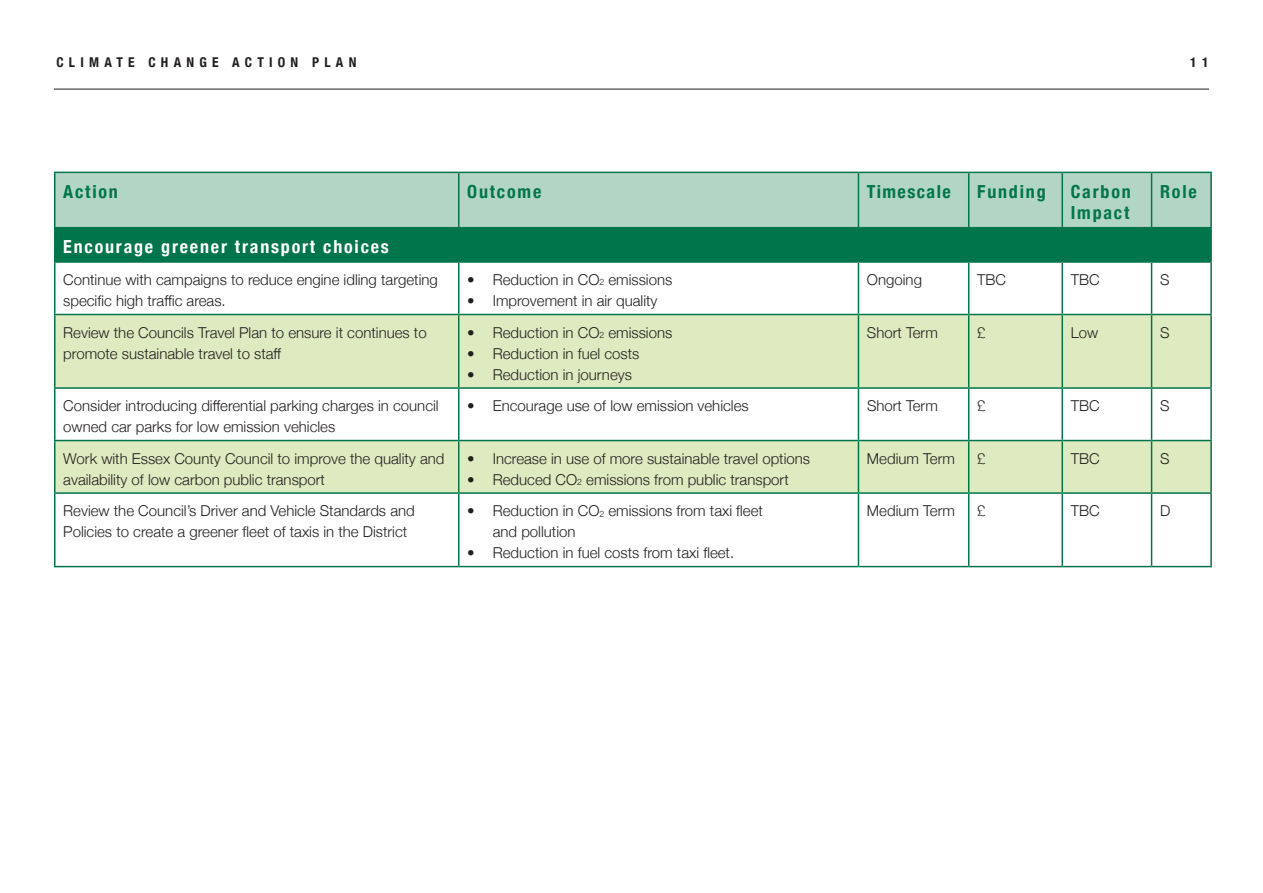
<style>
.page{position:relative;width:1263px;height:893px;background:#fff}
.page>*{position:absolute;margin:0;border:0;box-sizing:border-box;transform-origin:0 0}
.t1{font:700 condensed 18px/21px "Helvetica Neue";letter-spacing:.1em;color:#00754b}
.t2{font:700 condensed 18px "Helvetica Neue";letter-spacing:.1em;color:#fff}
.t3{font:700 condensed 18px "Helvetica Neue";letter-spacing:.08em;color:#00754b}
.t4{font:300 15px/21px "Helvetica Neue";color:#231f20}
.t5{font:700 condensed 13.5px "Helvetica Neue";letter-spacing:.39em;color:#231f20}
.s1{font-size:8.7px}
</style>
<div class="page">
<div style="left:56px;top:173px;width:1154px;height:54px;background:#b2d5c5"></div>
<div style="left:55px;top:228px;width:1156px;height:34px;background:#00754b"></div>
<svg style="left:56px;top:263px;width:1154px;height:303px"></svg>
<svg style="left:56px;top:315px;width:1154px;height:177px;fill:#deeac0"></svg>
<hr style="left:54px;top:261px;width:405px;height:2px;background:#00754b">
<hr style="left:54px;top:263px;width:2px;height:51px;background:#00754b">
<hr style="left:459px;top:261px;width:399px;height:2px;background:#00754b">
<hr style="left:458px;top:263px;width:1px;height:51px;background:#00754b">
<hr style="left:858px;top:261px;width:111px;height:2px;background:#00754b">
<hr style="left:858px;top:263px;width:1px;height:51px;background:#00754b">
<hr style="left:969px;top:261px;width:93px;height:2px;background:#00754b">
<hr style="left:968px;top:263px;width:1px;height:51px;background:#00754b">
<hr style="left:1062px;top:261px;width:89px;height:2px;background:#00754b">
<hr style="left:1061px;top:263px;width:2px;height:51px;background:#00754b">
<hr style="left:1151px;top:261px;width:61px;height:2px;background:#00754b">
<hr style="left:1151px;top:263px;width:1px;height:51px;background:#00754b">
<hr style="left:1210px;top:263px;width:2px;height:51px;background:#00754b">
<hr style="left:54px;top:314px;width:405px;height:1px;background:#00754b">
<hr style="left:54px;top:315px;width:2px;height:72px;background:#00754b">
<hr style="left:459px;top:314px;width:399px;height:1px;background:#00754b">
<hr style="left:458px;top:315px;width:1px;height:72px;background:#00754b">
<hr style="left:858px;top:314px;width:111px;height:1px;background:#00754b">
<hr style="left:858px;top:315px;width:1px;height:72px;background:#00754b">
<hr style="left:969px;top:314px;width:93px;height:1px;background:#00754b">
<hr style="left:968px;top:315px;width:1px;height:72px;background:#00754b">
<hr style="left:1062px;top:314px;width:89px;height:1px;background:#00754b">
<hr style="left:1061px;top:315px;width:2px;height:72px;background:#00754b">
<hr style="left:1151px;top:314px;width:61px;height:1px;background:#00754b">
<hr style="left:1151px;top:315px;width:1px;height:72px;background:#00754b">
<hr style="left:1210px;top:315px;width:2px;height:72px;background:#00754b">
<hr style="left:54px;top:387px;width:405px;height:2px;background:#00754b">
<hr style="left:54px;top:389px;width:2px;height:51px;background:#00754b">
<hr style="left:459px;top:387px;width:399px;height:2px;background:#00754b">
<hr style="left:458px;top:389px;width:1px;height:51px;background:#00754b">
<hr style="left:858px;top:387px;width:111px;height:2px;background:#00754b">
<hr style="left:858px;top:389px;width:1px;height:51px;background:#00754b">
<hr style="left:969px;top:387px;width:93px;height:2px;background:#00754b">
<hr style="left:968px;top:389px;width:1px;height:51px;background:#00754b">
<hr style="left:1062px;top:387px;width:89px;height:2px;background:#00754b">
<hr style="left:1061px;top:389px;width:2px;height:51px;background:#00754b">
<hr style="left:1151px;top:387px;width:61px;height:2px;background:#00754b">
<hr style="left:1151px;top:389px;width:1px;height:51px;background:#00754b">
<hr style="left:1210px;top:389px;width:2px;height:51px;background:#00754b">
<hr style="left:54px;top:440px;width:405px;height:1px;background:#00754b">
<hr style="left:54px;top:441px;width:2px;height:51px;background:#00754b">
<hr style="left:459px;top:440px;width:399px;height:1px;background:#00754b">
<hr style="left:458px;top:441px;width:1px;height:51px;background:#00754b">
<hr style="left:858px;top:440px;width:111px;height:1px;background:#00754b">
<hr style="left:858px;top:441px;width:1px;height:51px;background:#00754b">
<hr style="left:969px;top:440px;width:93px;height:1px;background:#00754b">
<hr style="left:968px;top:441px;width:1px;height:51px;background:#00754b">
<hr style="left:1062px;top:440px;width:89px;height:1px;background:#00754b">
<hr style="left:1061px;top:441px;width:2px;height:51px;background:#00754b">
<hr style="left:1151px;top:440px;width:61px;height:1px;background:#00754b">
<hr style="left:1151px;top:441px;width:1px;height:51px;background:#00754b">
<hr style="left:1210px;top:441px;width:2px;height:51px;background:#00754b">
<hr style="left:54px;top:492px;width:405px;height:2px;background:#00754b">
<hr style="left:54px;top:494px;width:2px;height:72px;background:#00754b">
<hr style="left:459px;top:492px;width:399px;height:2px;background:#00754b">
<hr style="left:458px;top:494px;width:1px;height:72px;background:#00754b">
<hr style="left:858px;top:492px;width:111px;height:2px;background:#00754b">
<hr style="left:858px;top:494px;width:1px;height:72px;background:#00754b">
<hr style="left:969px;top:492px;width:93px;height:2px;background:#00754b">
<hr style="left:968px;top:494px;width:1px;height:72px;background:#00754b">
<hr style="left:1062px;top:492px;width:89px;height:2px;background:#00754b">
<hr style="left:1061px;top:494px;width:2px;height:72px;background:#00754b">
<hr style="left:1151px;top:492px;width:61px;height:2px;background:#00754b">
<hr style="left:1151px;top:494px;width:1px;height:72px;background:#00754b">
<hr style="left:1210px;top:494px;width:2px;height:72px;background:#00754b">
<hr style="left:54px;top:566px;width:405px;height:1px;background:#00754b">
<hr style="left:459px;top:566px;width:399px;height:1px;background:#00754b">
<hr style="left:858px;top:566px;width:111px;height:1px;background:#00754b">
<hr style="left:969px;top:566px;width:93px;height:1px;background:#00754b">
<hr style="left:1062px;top:566px;width:89px;height:1px;background:#00754b">
<hr style="left:1151px;top:566px;width:61px;height:1px;background:#00754b">
<hr style="left:54px;top:228px;width:2px;height:33px;background:#00754b">
<hr style="left:1210px;top:228px;width:2px;height:33px;background:#00754b">
<hr style="left:54px;top:172px;width:405px;height:1px;background:#00754b">
<hr style="left:54px;top:173px;width:2px;height:54px;background:#00754b">
<hr style="left:459px;top:172px;width:399px;height:1px;background:#00754b">
<hr style="left:858px;top:172px;width:111px;height:1px;background:#00754b">
<hr style="left:969px;top:172px;width:93px;height:1px;background:#00754b">
<hr style="left:1062px;top:172px;width:89px;height:1px;background:#00754b">
<hr style="left:1061px;top:173px;width:2px;height:54px;background:#00754b">
<hr style="left:1151px;top:172px;width:61px;height:1px;background:#00754b">
<hr style="left:1151px;top:173px;width:1px;height:54px;background:#00754b">
<hr style="left:1210px;top:173px;width:2px;height:54px;background:#00754b">
<hr style="left:54px;top:227px;width:405px;height:1px;background:#00754b">
<hr style="left:459px;top:227px;width:399px;height:1px;background:#00754b">
<hr style="left:858px;top:227px;width:111px;height:1px;background:#00754b">
<hr style="left:969px;top:227px;width:93px;height:1px;background:#00754b">
<hr style="left:1062px;top:227px;width:89px;height:1px;background:#00754b">
<hr style="left:1151px;top:227px;width:61px;height:1px;background:#00754b">
<hr style="left:458px;top:173px;width:1px;height:54px;background:#00754b">
<hr style="left:858px;top:173px;width:1px;height:54px;background:#00754b">
<hr style="left:968px;top:173px;width:1px;height:54px;background:#00754b">
<hr style="left:54px;top:89px;width:1155px;height:1px;background:#231f20">
<p class="t5" style="left:56px;top:51px;width:302px">CLIMATE CHANGE ACTION PLAN</p>
<p class="t5" style="left:1190px;top:51px;width:20px">1 1</p>
<p class="t1" style="left:63px;top:180px;width:56px">Action</p>
<p class="t1" style="left:467px;top:180px;width:76px">Outcome</p>
<p class="t3" style="left:867px;top:177px;width:85px">Timescale</p>
<p class="t1" style="left:977px;top:180px;width:70px">Funding</p>
<p class="t1" style="left:1071px;top:180px;width:61px">Carbon<br>Impact</p>
<p class="t1" style="left:1160px;top:180px;width:38px">Role</p>
<p class="t2" style="left:63px;top:232px;width:327px">Encourage greener transport choices</p>
<p class="t4" style="left:63px;top:268px;width:376px">Continue with campaigns to reduce engine idling targeting specific high traffic areas.</p>
<p class="t4" style="left:467px;top:268px;width:207px">• Reduction in CO<span class="s1">2</span> emissions</p>
<p class="t4" style="left:867px;top:268px;width:57px">Ongoing</p>
<p class="t4" style="left:977px;top:268px;width:30px">TBC</p>
<p class="t4" style="left:1071px;top:268px;width:30px">TBC</p>
<p class="t4" style="left:1160px;top:268px;width:11px">S</p>
<p class="t4" style="left:467px;top:289px;width:192px">• Improvement in air quality</p>
<p class="t4" style="left:63px;top:321px;width:365px">Review the Councils Travel Plan to ensure it continues to promote sustainable travel to staff</p>
<p class="t4" style="left:467px;top:321px;width:207px">• Reduction in CO<span class="s1">2</span> emissions</p>
<p class="t4" style="left:467px;top:342px;width:174px">• Reduction in fuel costs</p>
<p class="t4" style="left:467px;top:363px;width:166px">• Reduction in journeys</p>
<p class="t4" style="left:867px;top:321px;width:72px">Short Term</p>
<p class="t4" style="left:977px;top:321px;width:10px">£</p>
<p class="t4" style="left:1071px;top:321px;width:29px">Low</p>
<p class="t4" style="left:1160px;top:321px;width:11px">S</p>
<p class="t4" style="left:63px;top:394px;width:377px">Consider introducing differential parking charges in council owned car parks for low emission vehicles</p>
<p class="t4" style="left:467px;top:394px;width:283px">• Encourage use of low emission vehicles</p>
<p class="t4" style="left:867px;top:394px;width:72px">Short Term</p>
<p class="t4" style="left:977px;top:394px;width:10px">£</p>
<p class="t4" style="left:1071px;top:394px;width:30px">TBC</p>
<p class="t4" style="left:1160px;top:394px;width:11px">S</p>
<p class="t4" style="left:63px;top:447px;width:383px">Work with Essex County Council to improve the quality and availability of low carbon public transport</p>
<p class="t4" style="left:467px;top:447px;width:344px">• Increase in use of more sustainable travel options</p>
<p class="t4" style="left:867px;top:447px;width:89px">Medium Term</p>
<p class="t4" style="left:977px;top:447px;width:10px">£</p>
<p class="t4" style="left:1071px;top:447px;width:30px">TBC</p>
<p class="t4" style="left:1160px;top:447px;width:11px">S</p>
<p class="t4" style="left:467px;top:468px;width:323px">• Reduced CO<span class="s1">2</span> emissions from public transport</p>
<p class="t4" style="left:63px;top:499px;width:353px">Review the Council’s Driver and Vehicle Standards and<br>Policies to create a greener fleet of taxis in the District</p>
<p class="t4" style="left:493px;top:499px;width:272px;text-indent:-25px">• Reduction in CO<span class="s1">2</span> emissions from taxi fleet and pollution</p>
<p class="t4" style="left:467px;top:541px;width:268px">• Reduction in fuel costs from taxi fleet.</p>
<p class="t4" style="left:867px;top:499px;width:89px">Medium Term</p>
<p class="t4" style="left:977px;top:499px;width:10px">£</p>
<p class="t4" style="left:1071px;top:499px;width:30px">TBC</p>
<p class="t4" style="left:1160px;top:499px;width:12px">D</p>
</div>
